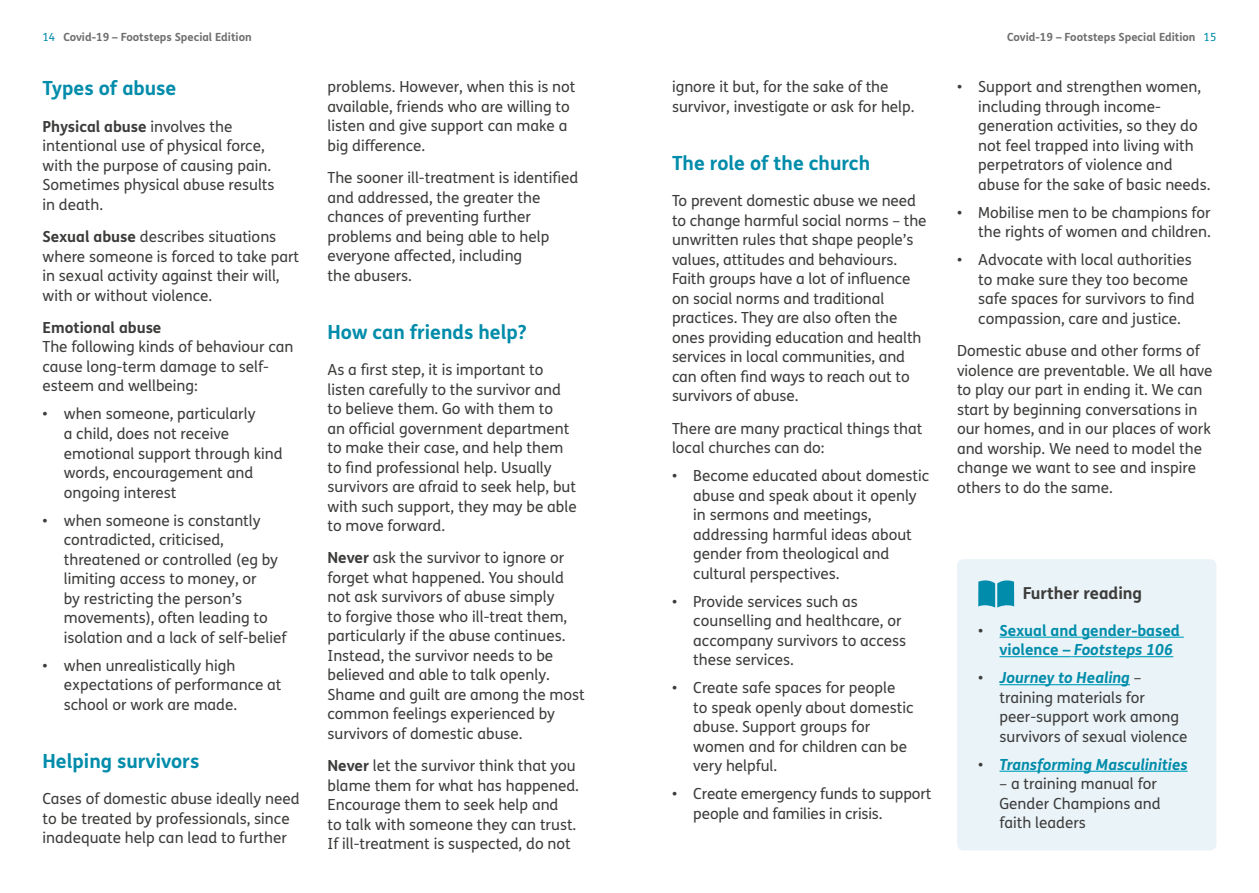
<style>
.page{position:relative;width:1259px;height:893px;background:#fff}
.page>*{position:absolute;margin:0;border:0;box-sizing:border-box;transform-origin:0 0}
.t1{font:700 19.5px "FS Me";color:#008caa}
.t2{font:700 16.5px "FS Me";color:#3c3c3b}
.t3{font:15.3px/19.5px "FS Me";color:#3c3c3b}
.t4{font:700 15.3px/19.5px "FS Me";color:#008caa}
.t5{font:italic 700 15.3px "FS Me";color:#008caa}
.t6{font:700 15.3px "FS Me";color:#3c3c3b}
.t7{font:700 11.25px "FS Me";color:#706f6f}
.s1{font-weight:400;color:#008caa}
.s2{font-weight:700}
.s3{font-weight:400;color:#3c3c3b}
.s4{font-style:italic}
.s5{font-weight:700;font-style:italic;color:#008caa}
.s6{font-weight:400;font-style:normal;color:#3c3c3b}
</style>
<div class="page">
<div style="left:957px;top:559px;width:259px;height:291px;background:#eaf3f8;border-radius:6px"></div>
<hr style="left:999px;top:637px;width:184px;height:1px;background:#00a0bb">
<hr style="left:999px;top:656px;width:71px;height:1px;background:#00a0bb">
<hr style="left:1074px;top:656px;width:99px;height:1px;background:#00a0bb">
<hr style="left:999px;top:684px;width:131px;height:1px;background:#00a0bb">
<hr style="left:999px;top:771px;width:188px;height:1px;background:#00a0bb">
<svg style="left:978px;top:580px;width:36px;height:28px"></svg>
<p class="t7" style="left:43px;top:29px;width:211px"><span class="s1">14</span> Covid-19 – Footsteps Special Edition</p>
<p class="t7" style="left:1007px;top:29px;width:211px">Covid-19 – Footsteps Special Edition <span class="s1">15</span></p>
<p class="t1" style="left:43px;top:73px;width:135px">Types of abuse</p>
<p class="t3" style="left:43px;top:117px;width:233px"><span class="s2">Physical abuse</span> involves the intentional use of physical force, with the purpose of causing pain.<br>Sometimes physical abuse results in death.</p>
<p class="t3" style="left:43px;top:227px;width:258px"><span class="s2">Sexual abuse</span> describes situations where someone is forced to take part in sexual activity against their will, with or without violence.</p>
<p class="t6" style="left:43px;top:316px;width:120px">Emotional abuse</p>
<p class="t3" style="left:43px;top:337px;width:252px">The following kinds of behaviour can cause long-term damage to self&shy;esteem and wellbeing:</p>
<p class="t3" style="left:64px;top:404px;width:220px;text-indent:-21px">• when someone, particularly<br>a child, does not receive emotional support through kind words, encouragement and ongoing interest</p>
<p class="t3" style="left:64px;top:510px;width:224px;text-indent:-21px">• when someone is constantly contradicted, criticised, threatened or controlled (eg by limiting access to money, or<br>by restricting the person’s movements), often leading to isolation and a lack of self-belief</p>
<p class="t3" style="left:64px;top:655px;width:219px;text-indent:-21px">• when unrealistically high expectations of performance at school or work are made.</p>
<p class="t1" style="left:43px;top:745px;width:158px">Helping survivors</p>
<p class="t3" style="left:43px;top:789px;width:258px">Cases of domestic abuse ideally need to be treated by professionals, since inadequate help can lead to further</p>
<p class="t3" style="left:327px;top:77px;width:249px">problems. However, when this is not available, friends who are willing to listen and give support can make a big difference.</p>
<p class="t3" style="left:327px;top:168px;width:252px">The sooner ill-treatment is identified and addressed, the greater the chances of preventing further problems and being able to help everyone affected, including<br>the abusers.</p>
<p class="t1" style="left:327px;top:317px;width:201px">How can friends help?</p>
<p class="t3" style="left:327px;top:360px;width:251px">As a first step, it is important to listen carefully to the survivor and to believe them. Go with them to<br>an official government department to make their case, and help them to find professional help. Usually survivors are afraid to seek help, but with such support, they may be able to move forward.</p>
<p class="t3" style="left:327px;top:548px;width:259px"><span class="s2">Never</span> ask the survivor to ignore or forget what happened. You should not ask survivors of abuse simply<br>to forgive those who ill-treat them, particularly if the abuse continues.<br>Instead, the survivor needs to be believed and able to talk openly.<br>Shame and guilt are among the most common feelings experienced by survivors of domestic abuse.</p>
<p class="t3" style="left:327px;top:756px;width:253px"><span class="s2">Never</span> let the survivor think that you blame them for what has happened.<br>Encourage them to seek help and<br>to talk with someone they can trust.<br>If ill-treatment is suspected, do not</p>
<p class="t3" style="left:672px;top:77px;width:244px">ignore it but, for the sake of the survivor, investigate or ask for help.</p>
<p class="t1" style="left:672px;top:148px;width:200px">The role of the church</p>
<p class="t3" style="left:672px;top:191px;width:256px">To prevent domestic abuse we need to change harmful social norms – the unwritten rules that shape people’s values, attitudes and behaviours.<br>Faith groups have a lot of influence on social norms and traditional practices. They are also often the ones providing education and health services in local communities, and can often find ways to reach out to survivors of abuse.</p>
<p class="t3" style="left:672px;top:418px;width:252px">There are many practical things that local churches can do:</p>
<p class="t3" style="left:693px;top:466px;width:237px;text-indent:-21px">• Become educated about domestic abuse and speak about it openly in sermons and meetings, addressing harmful ideas about gender from theological and cultural perspectives.</p>
<p class="t3" style="left:693px;top:591px;width:214px;text-indent:-21px">• Provide services such as counselling and healthcare, or accompany survivors to access these services.</p>
<p class="t3" style="left:693px;top:678px;width:222px;text-indent:-21px">• Create safe spaces for people to speak openly about domestic abuse. Support groups for women and for children can be very helpful.</p>
<p class="t3" style="left:693px;top:784px;width:240px;text-indent:-21px">• Create emergency funds to support people and families in crisis.</p>
<p class="t3" style="left:978px;top:77px;width:234px;text-indent:-21px">• Support and strengthen women, including through income&shy;generation activities, so they do not feel trapped into living with perpetrators of violence and abuse for the sake of basic needs.</p>
<p class="t3" style="left:957px;top:203px;width:255px;text-align:right">• Mobilise men to be champions for the rights of women and children.</p>
<p class="t3" style="left:978px;top:250px;width:218px;text-indent:-21px">• Advocate with local authorities to make sure they too become safe spaces for survivors to find compassion, care and justice.</p>
<p class="t3" style="left:957px;top:341px;width:257px">Domestic abuse and other forms of violence are preventable. We all have to play our part in ending it. We can start by beginning conversations in our homes, and in our places of work and worship. We need to model the change we want to see and inspire others to do the same.</p>
<p class="t2" style="left:1022px;top:580px;width:121px">Further reading</p>
<p class="t4" style="left:999px;top:620px;width:182px;text-indent:-21px"><span class="s3">•</span> Sexual and gender-based violence – <span class="s4">Footsteps 106</span></p>
<p class="t3" style="left:999px;top:668px;width:189px;text-indent:-21px">• <span class="s5">Journey to Healing</span> – training materials for peer-support work among survivors of sexual violence</p>
<p class="t5" style="left:978px;top:752px;width:211px"><span class="s6">•</span> Transforming Masculinities</p>
<p class="t3" style="left:999px;top:774px;width:163px">– a training manual for<br>Gender Champions and faith leaders</p>
</div>
